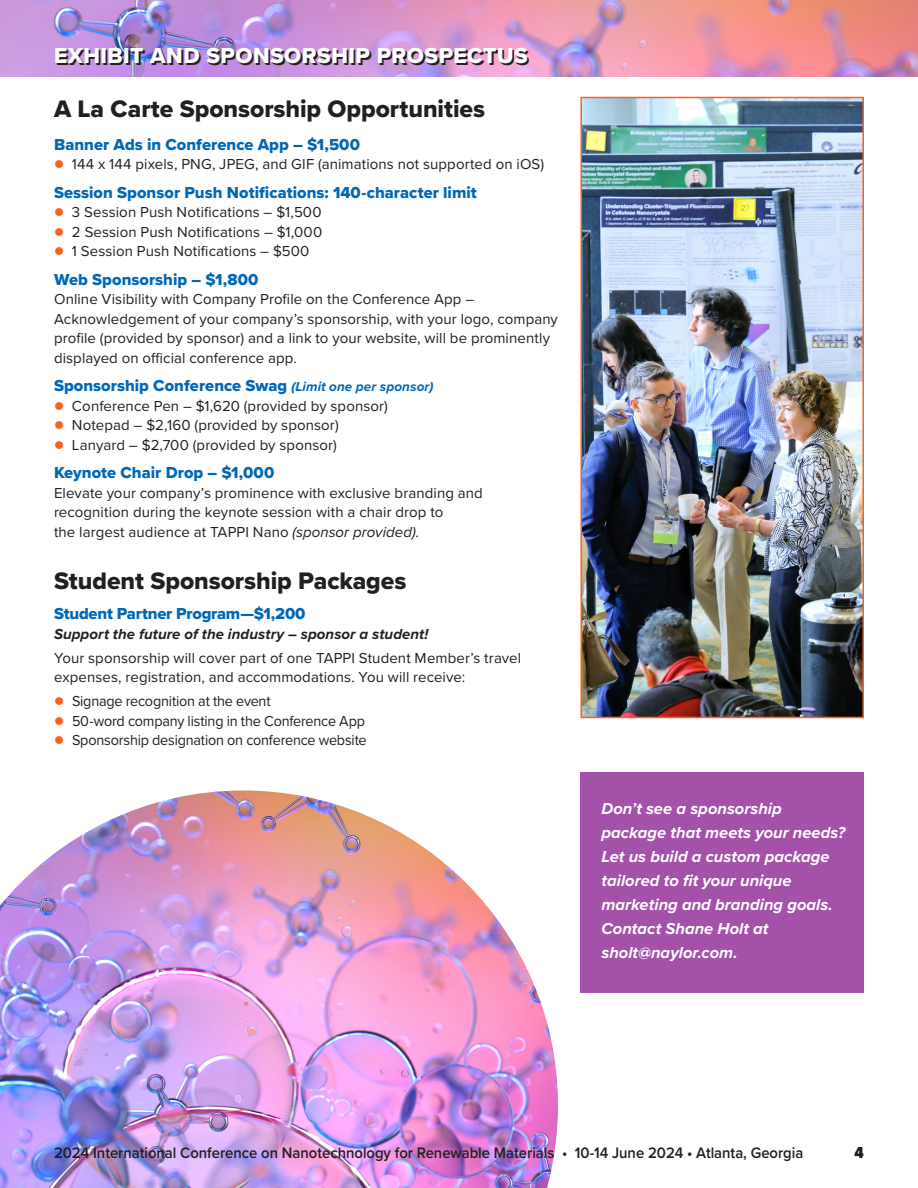
<style>
.page{position:relative;width:918px;height:1188px;background:#fff}
.page>*{position:absolute;margin:0;border:0;box-sizing:border-box;transform-origin:0 0}
.t1{font:24.75px "Proxima Nova Extrabld";letter-spacing:-.005em;color:#231f20}
.t2{font:22.5px "Proxima Nova Extrabld";letter-spacing:.02em;color:#231f20}
.t3{font:16.5px "Proxima Nova Extrabld";color:#0067b7}
.t4{font:italic 700 16.5px/24px "Proxima Nova";color:#fff}
.t5{font:900 16.5px "Proxima Nova Cond";color:#231f20}
.t6{font:600 15.75px "Proxima Nova";color:#231f20;scale:.94 1}
.t7{font:15px/19.5px "Proxima Nova";letter-spacing:.005em;color:#231f20}
.t8{font:15px "Proxima Nova";letter-spacing:-.015em;color:#231f20;scale:.96 1}
.t9{font:italic 700 15px "Proxima Nova";letter-spacing:.005em;color:#231f20}
.s1{color:#ff5e1e}
.s2{font-family:"Proxima Nova";font-weight:700;font-style:italic;font-size:13.5px}
.s3{font-style:italic}
</style>
<div class="page">
<img style="left:0;top:0;width:918px;height:76px">
<img style="left:0;top:790px;width:558px;height:398px">
<img style="left:583px;top:100px;width:278px;height:615px">
<div style="left:580px;top:97px;width:284px;height:621px;border:2px solid #ff5e1e"></div>
<div style="left:580px;top:772px;width:284px;height:221px;background:#a451aa"></div>
<h2 class="t2" style="left:56px;top:40px;width:475px">EXHIBIT AND SPONSORSHIP PROSPECTUS</h2>
<p class="t1" style="left:54px;top:90px;width:433px">A La Carte Sponsorship Opportunities</p>
<p class="t3" style="left:54px;top:132px;width:308px">Banner Ads in Conference App – $1,500</p>
<p class="t7" style="left:54px;top:154px;width:492px"><span class="s1">●</span> 144 x 144 pixels, PNG, JPEG, and GIF (animations not supported on iOS)</p>
<p class="t3" style="left:54px;top:180px;width:424px">Session Sponsor Push Notifications: 140-character limit</p>
<p class="t7" style="left:54px;top:202px;width:269px"><span class="s1">●</span> 3 Session Push Notifications – $1,500</p>
<p class="t7" style="left:54px;top:221px;width:270px"><span class="s1">●</span> 2 Session Push Notifications – $1,000</p>
<p class="t7" style="left:54px;top:241px;width:257px"><span class="s1">●</span> 1 Session Push Notifications – $500</p>
<p class="t3" style="left:54px;top:267px;width:206px">Web Sponsorship – $1,800</p>
<p class="t7" style="left:54px;top:289px;width:505px">Online Visibility with Company Profile on the Conference App – Acknowledgement of your company’s sponsorship, with your logo, company profile (provided by sponsor) and a link to your website, will be prominently displayed on official conference app.</p>
<p class="t3" style="left:54px;top:373px;width:381px">Sponsorship Conference Swag <span class="s2">(Limit one per sponsor)</span></p>
<p class="t7" style="left:54px;top:395px;width:335px"><span class="s1">●</span> Conference Pen – $1,620 (provided by sponsor)</p>
<p class="t7" style="left:54px;top:415px;width:286px"><span class="s1">●</span> Notepad – $2,160 (provided by sponsor)</p>
<p class="t7" style="left:54px;top:434px;width:284px"><span class="s1">●</span> Lanyard – $2,700 (provided by sponsor)</p>
<p class="t3" style="left:54px;top:460px;width:222px">Keynote Chair Drop – $1,000</p>
<p class="t7" style="left:54px;top:482px;width:430px">Elevate your company’s prominence with exclusive branding and recognition during the keynote session with a chair drop to</p>
<p class="t7" style="left:54px;top:521px;width:366px">the largest audience at TAPPI Nano <span class="s3">(sponsor provided)</span>.</p>
<p class="t1" style="left:54px;top:562px;width:354px">Student Sponsorship Packages</p>
<p class="t3" style="left:54px;top:601px;width:253px">Student Partner Program—$1,200</p>
<p class="t9" style="left:54px;top:622px;width:376px">Support the future of the industry – sponsor a student!</p>
<p class="t7" style="left:54px;top:647px;width:469px">Your sponsorship will cover part of one TAPPI Student Member’s travel expenses, registration, and accommodations. You will receive:</p>
<p class="t8" style="left:54px;top:690px;width:227px"><span class="s1">●</span> Signage recognition at the event</p>
<p class="t8" style="left:54px;top:709px;width:326px"><span class="s1">●</span> 50-word company listing in the Conference App</p>
<p class="t8" style="left:54px;top:729px;width:327px"><span class="s1">●</span> Sponsorship designation on conference website</p>
<p class="t4" style="left:602px;top:796px;width:245px">Don’t see a sponsorship package that meets your needs?<br>Let us build a custom package tailored to fit your unique marketing and branding goals.<br>Contact Shane Holt at</p>
<p class="t4" style="left:602px;top:940px;width:138px">sholt@naylor.com.</p>
<p class="t6" style="left:54px;top:1141px;width:799px">2024 International Conference on Nanotechnology for Renewable Materials • 10-14 June 2024 • Atlanta, Georgia</p>
<p class="t5" style="left:855px;top:1140px;width:11px">4</p>
</div>
